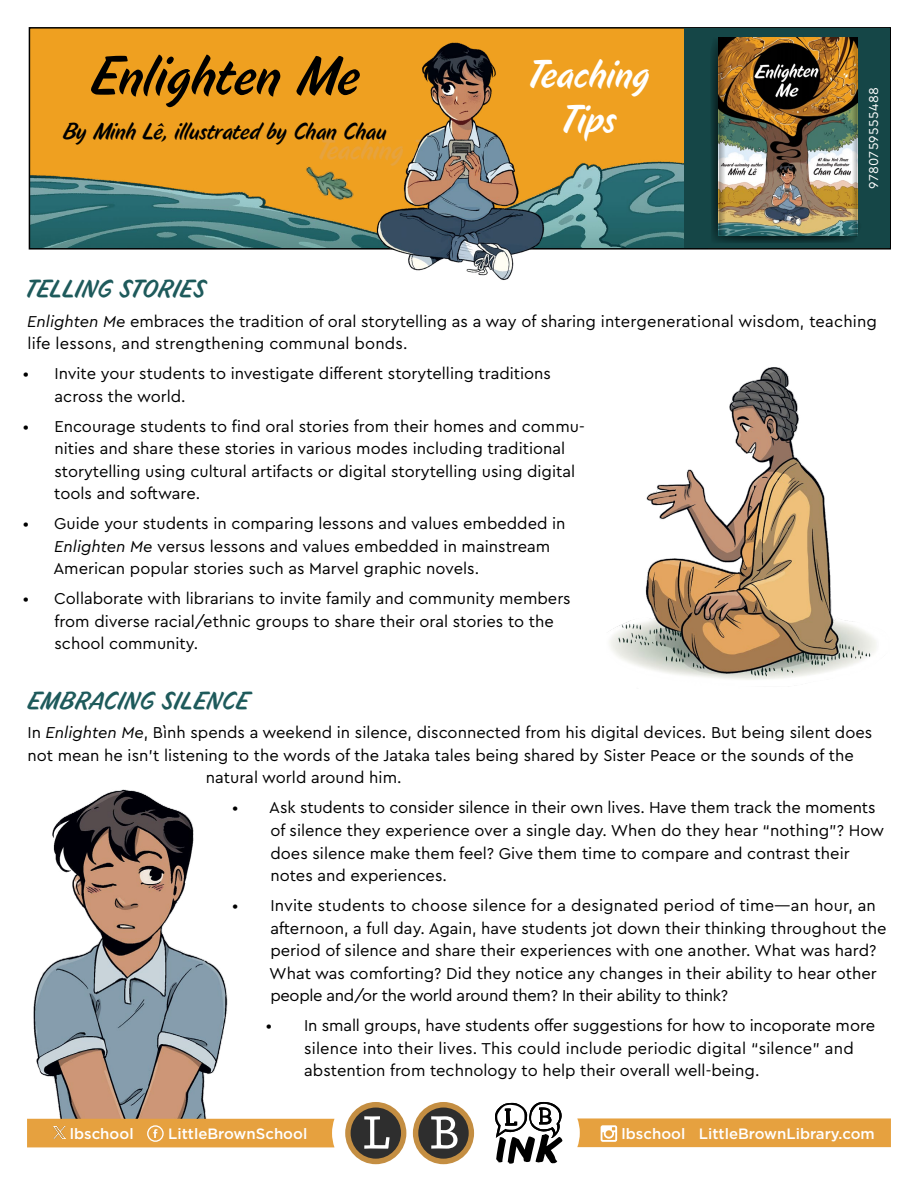
<style>
.page{position:relative;width:918px;height:1188px;background:#fff}
.page>*{position:absolute;margin:0;border:0;box-sizing:border-box;transform-origin:0 0}
.t1{font:300 52.5px "Tasty";letter-spacing:.01em;color:#000}
.t2{font:300 37.5px/45px "Tasty";letter-spacing:.01em;color:#fff;text-align:center}
.t3{font:300 27px "Tasty";color:#e6a33f}
.t4{font:300 24px "Tasty";letter-spacing:.01em;color:#1e5a5b}
.t5{font:300 22.5px "Tasty";color:#000}
.t6{font:16.5px/22.5px "Cera PRO";color:#000}
.t7{font:500 15px "Gotham";color:#fff}
.t8{font:13.5px "Cera PRO";letter-spacing:.03em;color:#fff}
.s1{font-style:italic}
</style>
<div class="page">
<img style="left:27px;top:789px;width:230px;height:330px">
<img style="left:32px;top:30px;width:652px;height:217px">
<div style="left:29px;top:27px;width:862px;height:223px;border:2px solid #000"></div>
<div style="left:684px;top:29px;width:206px;height:219px;background:#154647"></div>
<svg style="left:711px;top:37px;width:147px;height:206px"></svg>
<img style="left:719px;top:38px;width:138px;height:198px">
<svg style="left:719px;top:39px;width:8px;height:196px;background:#817657"></svg>
<svg style="left:850px;top:40px;width:8px;height:197px;background:#998c5f"></svg>
<img style="left:305px;top:27px;width:283px;height:253px">
<img style="left:269px;top:145px;width:109px;height:81px">
<img style="left:609px;top:367px;width:267px;height:313px">
<svg style="left:345px;top:1102px;width:129px;height:62px"></svg>
<svg style="left:577px;top:1118px;width:314px;height:29px;background:#e7a547"></svg>
<div style="left:27px;top:1119px;width:308px;height:28px;background:#e6a13f"></div>
<svg style="left:495px;top:1102px;width:67px;height:62px"></svg>
<h1 class="t1" style="left:89px;top:44px;width:271px">Enlighten Me</h1>
<h3 class="t5" style="left:62px;top:118px;width:326px">By Minh Lê, illustrated by Chan Chau</h3>
<h3 class="t3" style="left:317px;top:133px;width:134px">Teaching Tips</h3>
<h2 class="t2" style="left:527px;top:52px;width:123px">Teaching<br>Tips</h2>
<p class="t8" style="left:865px;top:189px;width:103px;rotate:-90deg">9780759555488</p>
<h3 class="t4" style="left:25px;top:275px;width:181px">TELLING STORIES</h3>
<p class="t6" style="left:27px;top:309px;width:851px"><span class="s1">Enlighten Me</span> embraces the tradition of oral storytelling as a way of sharing intergenerational wisdom, teaching life lessons, and strengthening communal bonds.</p>
<p class="t6" style="left:55px;top:362px;width:498px;text-indent:-32px">• Invite your students to investigate different storytelling traditions across the world.</p>
<p class="t6" style="left:54px;top:414px;width:532px;text-indent:-31px">• Encourage students to find oral stories from their homes and commu&shy;nities and share these stories in various modes including traditional storytelling using cultural artifacts or digital storytelling using digital tools and software.</p>
<p class="t6" style="left:53px;top:512px;width:514px;text-indent:-31px">• Guide your students in comparing lessons and values embedded in<br><span class="s1">Enlighten Me</span> versus lessons and values embedded in mainstream<br>American popular stories such as Marvel graphic novels.</p>
<p class="t6" style="left:54px;top:587px;width:518px;text-indent:-32px">• Collaborate with librarians to invite family and community members from diverse racial/ethnic groups to share their oral stories to the school community.</p>
<h3 class="t4" style="left:26px;top:687px;width:223px">EMBRACING SILENCE</h3>
<p class="t6" style="left:27px;top:721px;width:846px">In <span class="s1">Enlighten Me</span>, Bình spends a weekend in silence, disconnected from his digital devices. But being silent does</p>
<p class="t6" style="left:27px;top:743px;width:828px">not mean he isn’t listening to the words of the Jataka tales being shared by Sister Peace or the sounds of the</p>
<p class="t6" style="left:206px;top:766px;width:197px">natural world around him.</p>
<p class="t6" style="left:270px;top:796px;width:615px;text-indent:-38px">• Ask students to consider silence in their own lives. Have them track the moments of silence they experience over a single day. When do they hear “nothing”? How does silence make them feel? Give them time to compare and contrast their notes and experiences.</p>
<p class="t6" style="left:269px;top:894px;width:619px;text-indent:-37px">• Invite students to choose silence for a designated period of time—an hour, an afternoon, a full day. Again, have students jot down their thinking throughout the period of silence and share their experiences with one another. What was hard?<br>What was comforting? Did they notice any changes in their ability to hear other people and/or the world around them? In their ability to think?</p>
<p class="t6" style="left:304px;top:1014px;width:573px;text-indent:-38px">• In small groups, have students offer suggestions for how to incoporate more silence into their lives. This could include periodic digital “silence” and abstention from technology to help their overall well-being.</p>
<p class="t7" style="left:70px;top:1125px;width:65px">lbschool</p>
<p class="t7" style="left:168px;top:1125px;width:141px">LittleBrownSchool</p>
<p class="t7" style="left:622px;top:1125px;width:255px">lbschool LittleBrownLibrary.com</p>
</div>
